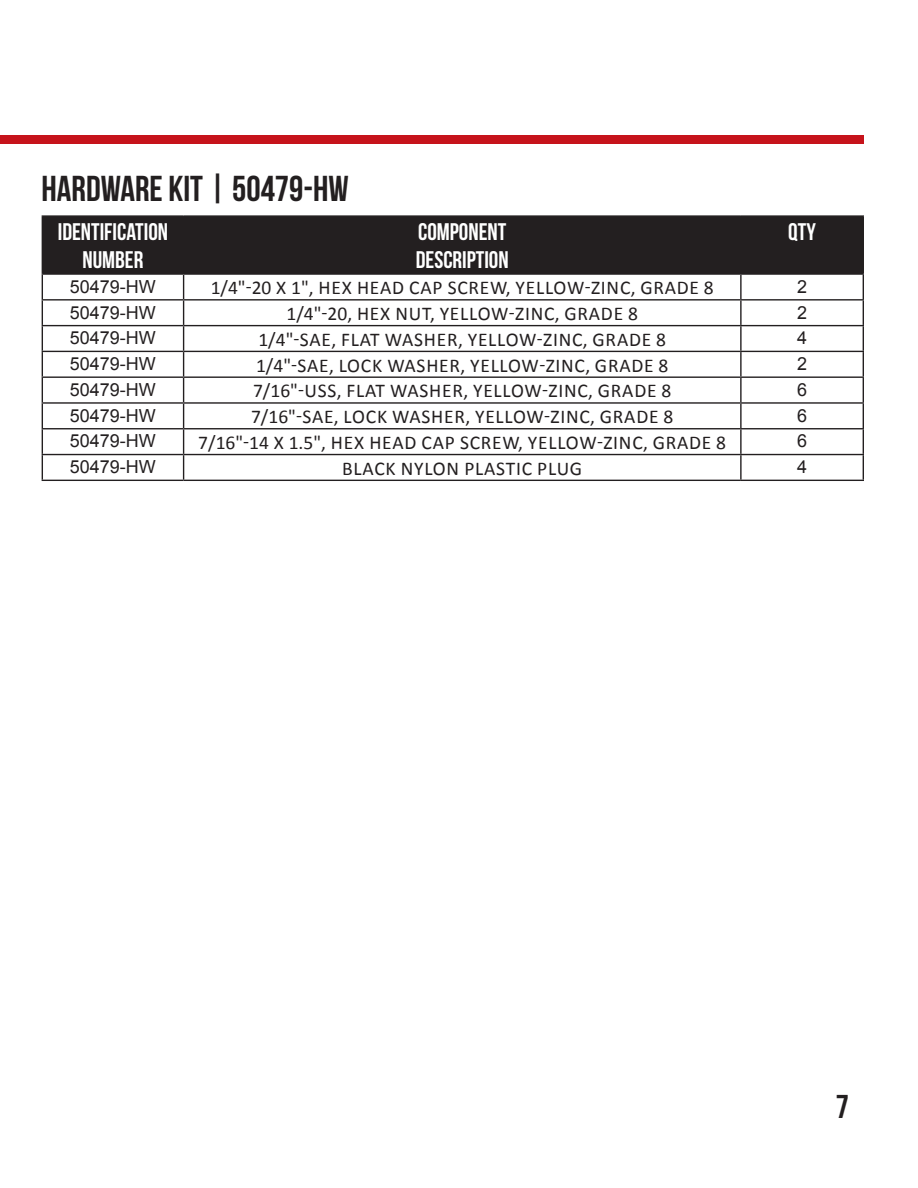
<style>
.page{position:relative;width:918px;height:1188px;background:#fff}
.page>*{position:absolute;margin:0;border:0;box-sizing:border-box;transform-origin:0 0}
.t1{font:36px "Bebas Neue";color:#231f20}
.t2{font:33px "Bebas Neue";color:#231f20}
.t3{font:24px "Bebas Neue";color:#fff}
.t4{font:19.5px "Calibri";letter-spacing:.04em;color:#231f20}
.t5{font:18px "Arial";color:#231f20}
</style>
<div class="page">
<div style="left:0;top:135px;width:864px;height:9px;background:#c6131b"></div>
<div style="left:43px;top:217px;width:820px;height:56px;background:#231f20"></div>
<hr style="left:42px;top:215px;width:142px;height:2px;background:#231f20">
<hr style="left:42px;top:217px;width:1px;height:56px;background:#231f20">
<hr style="left:184px;top:215px;width:557px;height:2px;background:#231f20">
<hr style="left:183px;top:217px;width:1px;height:56px;background:#231f20">
<hr style="left:741px;top:215px;width:123px;height:2px;background:#231f20">
<hr style="left:740px;top:217px;width:2px;height:56px;background:#231f20">
<hr style="left:863px;top:217px;width:1px;height:56px;background:#231f20">
<hr style="left:42px;top:273px;width:142px;height:2px;background:#231f20">
<hr style="left:184px;top:273px;width:557px;height:2px;background:#231f20">
<hr style="left:741px;top:273px;width:123px;height:2px;background:#231f20">
<hr style="left:740px;top:275px;width:2px;height:24px;background:#231f20">
<hr style="left:42px;top:299px;width:142px;height:2px;background:#231f20">
<hr style="left:184px;top:299px;width:557px;height:2px;background:#231f20">
<hr style="left:741px;top:299px;width:123px;height:2px;background:#231f20">
<hr style="left:740px;top:301px;width:2px;height:24px;background:#231f20">
<hr style="left:42px;top:325px;width:142px;height:1px;background:#231f20">
<hr style="left:184px;top:325px;width:557px;height:1px;background:#231f20">
<hr style="left:741px;top:325px;width:123px;height:1px;background:#231f20">
<hr style="left:740px;top:326px;width:2px;height:25px;background:#231f20">
<hr style="left:42px;top:351px;width:142px;height:1px;background:#231f20">
<hr style="left:184px;top:351px;width:557px;height:1px;background:#231f20">
<hr style="left:741px;top:351px;width:123px;height:1px;background:#231f20">
<hr style="left:740px;top:352px;width:2px;height:24px;background:#231f20">
<hr style="left:42px;top:376px;width:142px;height:2px;background:#231f20">
<hr style="left:184px;top:376px;width:557px;height:2px;background:#231f20">
<hr style="left:741px;top:376px;width:123px;height:2px;background:#231f20">
<hr style="left:740px;top:378px;width:2px;height:24px;background:#231f20">
<hr style="left:42px;top:402px;width:142px;height:2px;background:#231f20">
<hr style="left:184px;top:402px;width:557px;height:2px;background:#231f20">
<hr style="left:741px;top:402px;width:123px;height:2px;background:#231f20">
<hr style="left:740px;top:404px;width:2px;height:24px;background:#231f20">
<hr style="left:42px;top:428px;width:142px;height:1px;background:#231f20">
<hr style="left:184px;top:428px;width:557px;height:1px;background:#231f20">
<hr style="left:741px;top:428px;width:123px;height:1px;background:#231f20">
<hr style="left:740px;top:429px;width:2px;height:25px;background:#231f20">
<hr style="left:42px;top:454px;width:142px;height:1px;background:#231f20">
<svg style="left:42px;top:275px;width:1px;height:205px"></svg>
<hr style="left:184px;top:454px;width:557px;height:1px;background:#231f20">
<svg style="left:183px;top:275px;width:1px;height:205px"></svg>
<hr style="left:741px;top:454px;width:123px;height:1px;background:#231f20">
<hr style="left:740px;top:455px;width:2px;height:25px;background:#231f20">
<svg style="left:863px;top:275px;width:1px;height:205px"></svg>
<hr style="left:42px;top:480px;width:142px;height:1px;background:#231f20">
<hr style="left:184px;top:480px;width:557px;height:1px;background:#231f20">
<hr style="left:741px;top:480px;width:123px;height:1px;background:#231f20">
<p class="t1" style="left:42px;top:169px;width:309px">HARDWARE KIT | 50479-HW</p>
<p class="t3" style="left:58px;top:218px;width:112px">IDENTIFICATION</p>
<p class="t3" style="left:82px;top:247px;width:63px">NUMBER</p>
<p class="t3" style="left:418px;top:218px;width:90px">COMPONENT</p>
<p class="t3" style="left:416px;top:247px;width:94px">DESCRIPTION</p>
<p class="t3" style="left:788px;top:218px;width:29px">QTY</p>
<p class="t5" style="left:70px;top:275px;width:88px">50479-HW</p>
<p class="t4" style="left:211px;top:274px;width:505px">1/4"-20 X 1", HEX HEAD CAP SCREW, YELLOW-ZINC, GRADE 8</p>
<p class="t5" style="left:797px;top:275px;width:12px">2</p>
<p class="t5" style="left:70px;top:300px;width:88px">50479-HW</p>
<p class="t4" style="left:287px;top:300px;width:353px">1/4"-20, HEX NUT, YELLOW-ZINC, GRADE 8</p>
<p class="t5" style="left:797px;top:300px;width:12px">2</p>
<p class="t5" style="left:70px;top:326px;width:88px">50479-HW</p>
<p class="t4" style="left:258px;top:326px;width:409px">1/4"-SAE, FLAT WASHER, YELLOW-ZINC, GRADE 8</p>
<p class="t5" style="left:797px;top:326px;width:12px">4</p>
<p class="t5" style="left:70px;top:352px;width:88px">50479-HW</p>
<p class="t4" style="left:256px;top:352px;width:414px">1/4"-SAE, LOCK WASHER, YELLOW-ZINC, GRADE 8</p>
<p class="t5" style="left:797px;top:352px;width:12px">2</p>
<p class="t5" style="left:70px;top:378px;width:88px">50479-HW</p>
<p class="t4" style="left:253px;top:377px;width:420px">7/16"-USS, FLAT WASHER, YELLOW-ZINC, GRADE 8</p>
<p class="t5" style="left:797px;top:378px;width:12px">6</p>
<p class="t5" style="left:70px;top:404px;width:88px">50479-HW</p>
<p class="t4" style="left:251px;top:403px;width:424px">7/16"-SAE, LOCK WASHER, YELLOW-ZINC, GRADE 8</p>
<p class="t5" style="left:797px;top:404px;width:12px">6</p>
<p class="t5" style="left:70px;top:429px;width:88px">50479-HW</p>
<p class="t4" style="left:198px;top:429px;width:529px">7/16"-14 X 1.5", HEX HEAD CAP SCREW, YELLOW-ZINC, GRADE 8</p>
<p class="t5" style="left:797px;top:429px;width:12px">6</p>
<p class="t5" style="left:70px;top:455px;width:88px">50479-HW</p>
<p class="t4" style="left:342px;top:455px;width:242px">BLACK NYLON PLASTIC PLUG</p>
<p class="t5" style="left:797px;top:455px;width:12px">4</p>
<h2 class="t2" style="left:836px;top:1089px;width:15px">7</h2>
</div>
